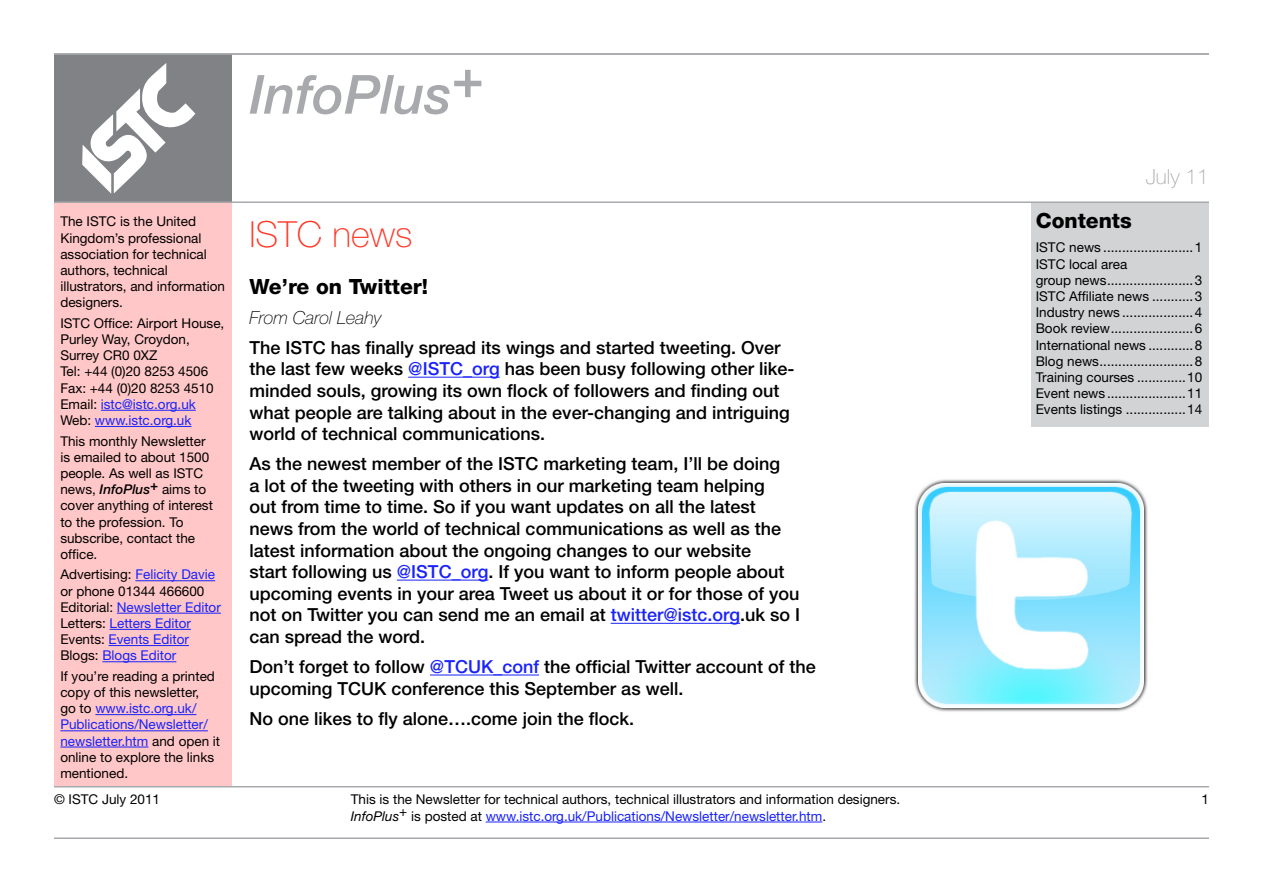
<style>
.page{position:relative;width:1263px;height:893px;background:#fff}
.page>*{position:absolute;margin:0;border:0;box-sizing:border-box;transform-origin:0 0}
.t1{font:italic 500 54px "Helvetica Neue";color:#a7a9ac}
.t2{font:100 36px "Helvetica Neue";color:#ff3626}
.t3{font:800 21px "Helvetica Neue";color:#000}
.t4{font:100 21px "Helvetica Neue";color:#a7a9ac}
.t5{font:500 18px/21.6px "Helvetica Neue";color:#000}
.t6{font:italic 100 18px "Helvetica Neue";color:#000}
.t7{font:13.5px/16.2px "Helvetica Neue";color:#000}
.t8{font:13.5px/16.2px "Helvetica Neue";color:#1922fb}
.s1{color:#1922fb}
.s2{font-weight:500;font-style:italic}
.s3{color:#000}
.s4{font-style:italic}
</style>
<div class="page">
<hr style="left:54px;top:837px;width:1155px;height:2px;background:#a7a9ac">
<hr style="left:54px;top:786px;width:1155px;height:1px;background:#a7a9ac">
<hr style="left:486px;top:822px;width:336px;height:1px;background:#1922fb">
<div style="left:1031px;top:203px;width:178px;height:224px;background:#d1d3d4"></div>
<svg style="left:54px;top:55px;width:177px;height:146px"></svg>
<div style="left:54px;top:203px;width:177px;height:583px;background:#ffc7c7"></div>
<hr style="left:101px;top:410px;width:95px;height:1px;background:#1922fb">
<hr style="left:95px;top:426px;width:96px;height:1px;background:#1922fb">
<hr style="left:135px;top:580px;width:80px;height:1px;background:#1922fb">
<hr style="left:117px;top:613px;width:104px;height:1px;background:#1922fb">
<hr style="left:110px;top:629px;width:81px;height:1px;background:#1922fb">
<hr style="left:109px;top:645px;width:80px;height:1px;background:#1922fb">
<hr style="left:102px;top:661px;width:74px;height:1px;background:#1922fb">
<hr style="left:95px;top:714px;width:101px;height:1px;background:#1922fb">
<hr style="left:60px;top:730px;width:148px;height:1px;background:#1922fb">
<hr style="left:60px;top:747px;width:88px;height:1px;background:#1922fb">
<hr style="left:54px;top:201px;width:1155px;height:2px;background:#a7a9ac">
<hr style="left:54px;top:53px;width:1155px;height:2px;background:#a7a9ac">
<hr style="left:408px;top:377px;width:92px;height:1px;background:#1922fb">
<hr style="left:397px;top:580px;width:91px;height:1px;background:#1922fb">
<hr style="left:611px;top:623px;width:129px;height:1px;background:#1922fb">
<hr style="left:430px;top:675px;width:109px;height:1px;background:#1922fb">
<img style="left:914px;top:479px;width:234px;height:233px">
<h1 class="t1" style="left:249px;top:63px;width:236px">InfoPlus+</h1>
<p class="t7" style="left:60px;top:213px;width:166px">The ISTC is the United<br>Kingdom’s professional association for technical authors, technical illustrators, and information designers.</p>
<p class="t7" style="left:60px;top:315px;width:165px">ISTC Office: Airport House,<br>Purley Way, Croydon,<br>Surrey CR0 0XZ<br>Tel: +44 (0)20 8253 4506<br>Fax: +44 (0)20 8253 4510<br>Email: <span class="s1">istc@istc.org.uk<br></span>Web: <span class="s1">www.istc.org.uk</span></p>
<p class="t7" style="left:60px;top:432px;width:154px">This monthly Newsletter is emailed to about 1500 people. As well as ISTC news, <span class="s2">InfoPlus</span><sup>+</sup> aims to cover anything of interest to the profession. To subscribe, contact the office.</p>
<p class="t8" style="left:60px;top:566px;width:162px"><span class="s3">Advertising:</span> Felicity Davie <span class="s3">or phone 01344 466600<br>Editorial:</span> Newsletter Editor<br><span class="s3">Letters:</span> Letters Editor<br><span class="s3">Events:</span> Events Editor<br><span class="s3">Blogs:</span> Blogs Editor</p>
<p class="t7" style="left:60px;top:668px;width:161px">If you’re reading a printed copy of this newsletter,<br>go to <span class="s1">www.istc.org.uk/<br>Publications/Newsletter/ newsletter.htm</span> and open it online to explore the links mentioned.</p>
<h2 class="t2" style="left:249px;top:214px;width:164px">ISTC news</h2>
<h3 class="t3" style="left:249px;top:274px;width:180px">We’re on Twitter!</h3>
<h3 class="t6" style="left:249px;top:307px;width:134px">From Carol Leahy</h3>
<p class="t5" style="left:249px;top:336px;width:546px">The ISTC has finally spread its wings and started tweeting. Over the last few weeks <span class="s1">@ISTC_org</span> has been busy following other like&shy;minded souls, growing its own flock of followers and finding out what people are talking about in the ever-changing and intriguing world of technical communications.</p>
<p class="t5" style="left:249px;top:453px;width:552px">As the newest member of the ISTC marketing team, I’ll be doing<br>a lot of the tweeting with others in our marketing team helping<br>out from time to time. So if you want updates on all the latest news from the world of technical communications as well as the latest information about the ongoing changes to our website<br>start following us <span class="s1">@ISTC_org</span>. If you want to inform people about upcoming events in your area Tweet us about it or for those of you not on Twitter you can send me an email at <span class="s1">twitter@istc.org</span>.uk so I can spread the word.</p>
<h3 class="t5" style="left:249px;top:656px;width:568px">Don’t forget to follow <span class="s1">@TCUK_conf</span> the official Twitter account of the upcoming TCUK conference this September as well.</h3>
<h3 class="t5" style="left:249px;top:707px;width:386px">No one likes to fly alone….come join the flock.</h3>
<h3 class="t4" style="left:1146px;top:165px;width:65px">July 11</h3>
<h3 class="t3" style="left:1036px;top:208px;width:98px">Contents</h3>
<p class="t7" style="left:1036px;top:239px;width:168px">ISTC news ........................1<br>ISTC local area<br>group news.......................3<br>ISTC Affiliate news ...........3<br>Industry news ...................4<br>Book review......................6<br>International news ............8<br>Blog news.........................8<br>Training courses .............10<br>Event news .....................11<br>Events listings ................14</p>
<p class="t7" style="left:54px;top:791px;width:108px">© ISTC July 2011</p>
<p class="t7" style="left:1201px;top:791px;width:9px">1</p>
<p class="t7" style="left:351px;top:791px;width:551px">This is the Newsletter for technical authors, technical illustrators and information designers.<br><span class="s4">InfoPlus</span>+ is posted at <span class="s1">www.istc.org.uk/Publications/Newsletter/newsletter.htm</span>.</p>
</div>
